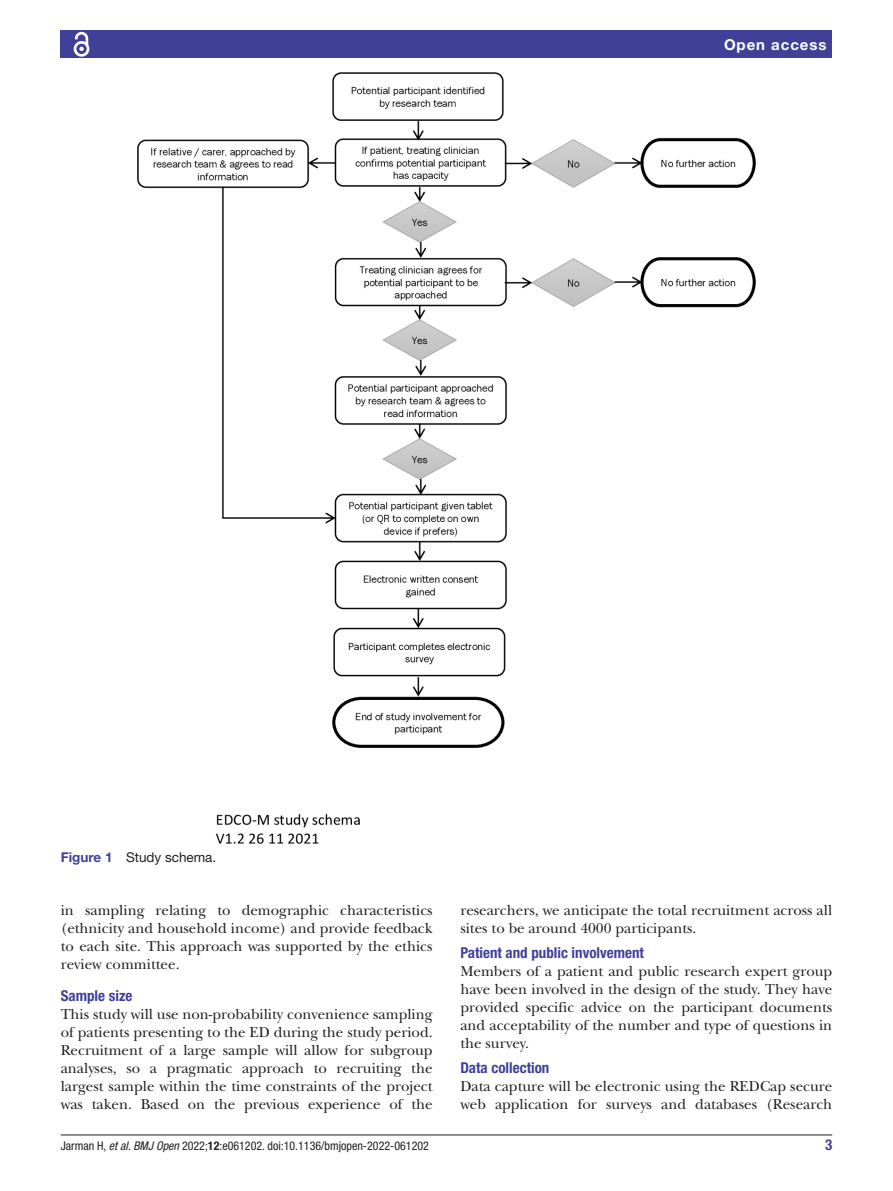
<style>
.page{position:relative;width:893px;height:1191px;background:#fff}
.page>*{position:absolute;margin:0;border:0;box-sizing:border-box;transform-origin:0 0}
.t1{font:15px/18px "New Baskerville";color:#231f20;text-align:justify}
.t2{font:700 condensed 15px "Helvetica Neue LT Std";color:#414099}
.t3{font:700 15px "Helvetica Neue LT Std";letter-spacing:.065em;color:#fff}
.t4{font:13.5px "Helvetica Neue LT Std";color:#231f20}
.t5{font:condensed 12px "Helvetica Neue LT Std";color:#231f20}
.s1{font-weight:700;color:#414099}
.s2{font-style:italic}
.s3{font-weight:700}
</style>
<div class="page">
<hr style="left:61px;top:1134px;width:771px;height:1px;background:#231f20">
<div style="left:61px;top:31px;width:771px;height:27px;background:#414099"></div>
<svg style="left:73px;top:31px;width:17px;height:26px"></svg>
<img style="left:138px;top:73px;width:617px;height:771px">
<p class="t3" style="left:724px;top:35px;width:104px">Open access</p>
<p class="t4" style="left:61px;top:848px;width:157px"><span class="s1">Figure 1</span> Study schema.</p>
<p class="t1" style="left:61px;top:901px;width:373px">in sampling relating to demographic characteristics (ethnicity and household income) and provide feedback to each site. This approach was supported by the ethics review committee.</p>
<p class="t2" style="left:61px;top:987px;width:73px">Sample size</p>
<p class="t1" style="left:61px;top:1005px;width:373px">This study will use non-probability convenience sampling of patients presenting to the ED during the study period.<br>Recruitment of a large sample will allow for subgroup analyses, so a pragmatic approach to recruiting the largest sample within the time constraints of the project was taken. Based on the previous experience of the</p>
<p class="t1" style="left:460px;top:901px;width:373px">researchers, we anticipate the total recruitment across all sites to be around 4000 participants.</p>
<p class="t2" style="left:460px;top:943px;width:185px">Patient and public involvement</p>
<p class="t1" style="left:460px;top:962px;width:373px">Members of a patient and public research expert group have been involved in the design of the study. They have provided specific advice on the participant documents and acceptability of the number and type of questions in the survey.</p>
<p class="t2" style="left:460px;top:1059px;width:91px">Data collection</p>
<p class="t1" style="left:460px;top:1077px;width:373px">Data capture will be electronic using the REDCap secure web application for surveys and databases (Research</p>
<p class="t5" style="left:61px;top:1138px;width:370px">Jarman H, <span class="s2">et al</span>. <span class="s2">BMJ Open</span> 2022;<span class="s3">12</span>:e061202. doi:10.1136/bmjopen-2022-061202</p>
<p class="t2" style="left:825px;top:1135px;width:9px">3</p>
</div>
